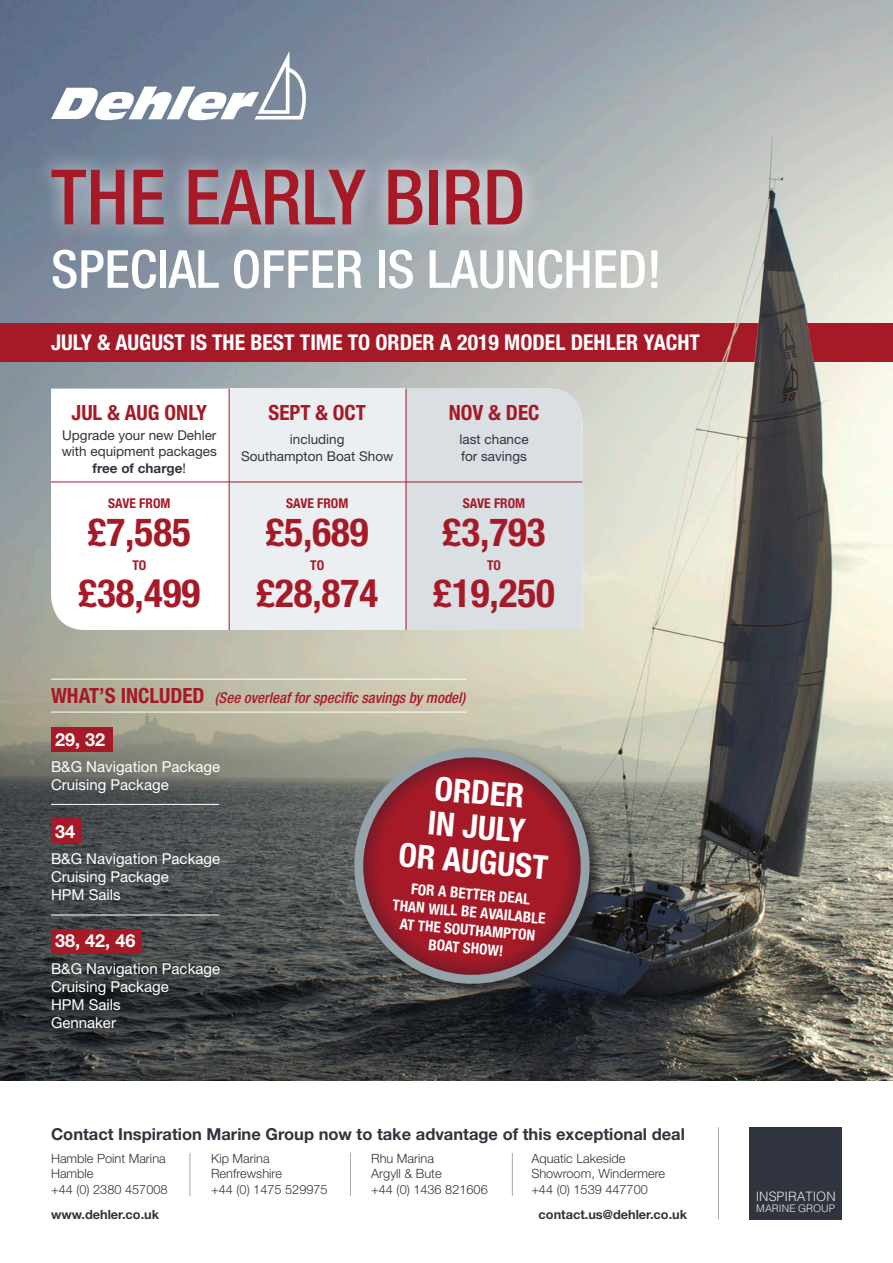
<style>
.page{position:relative;width:893px;height:1263px;background:#fff}
.page>*{position:absolute;margin:0;border:0;box-sizing:border-box;transform-origin:0 0}
.t1{font:500 condensed 76.5px "Helvetica Neue";color:#a61a28}
.t2{font:500 condensed 52.5px "Helvetica Neue";color:#fff}
.t3{font:700 condensed 39px "Helvetica Neue";color:#a61a28}
.t4{font:700 condensed 33px/34.5px "Helvetica Neue";color:#fff;text-align:center}
.t5{font:700 condensed 21.75px "Helvetica Neue";color:#fff}
.t6{font:700 condensed 21px "Helvetica Neue";color:#a61a28}
.t7{font:700 18px "Helvetica Neue";color:#fff}
.t8{font:700 16.5px "Helvetica Neue";color:#30343e}
.t9{font:15px/18px "Helvetica Neue";color:#fff}
.t10{font:700 condensed 15px/18px "Helvetica Neue";color:#fff;text-align:center}
.t11{font:italic 500 condensed 15px "Helvetica Neue";color:#a61a28}
.t12{font:13.5px/16.2px "Helvetica Neue";color:#30343e;text-align:center}
.t13{font:700 condensed 13.5px "Helvetica Neue";color:#a61a28}
.t14{font:300 13.05px "Helvetica";color:#e6e7e9}
.t15{font:300 12.75px/15.3px "Helvetica Neue";color:#30343e}
.t16{font:700 12.75px "Helvetica Neue";color:#30343e}
.t17{font:300 10.35px "Helvetica";color:#e6e7e9}
.s1{font-weight:700}
.s2{font-weight:700;font-style:normal;font-size:21px}
</style>
<div class="page">
<img style="left:0;top:0;width:710px;height:1081px">
<div style="left:0;top:323px;width:893px;height:39px;background:#a61a28"></div>
<hr style="left:51px;top:712px;width:415px;height:1px;background:#fff">
<hr style="left:51px;top:679px;width:415px;height:1px;background:#fff">
<div style="left:51px;top:728px;width:61px;height:24px;background:#a61a28"></div>
<div style="left:51px;top:819px;width:31px;height:24px;background:#a61a28"></div>
<div style="left:51px;top:929px;width:90px;height:25px;background:#a61a28"></div>
<hr style="left:51px;top:804px;width:168px;height:1px;background:#fff">
<hr style="left:51px;top:915px;width:168px;height:1px;background:#fff">
<svg style="left:51px;top:389px;width:178px;height:241px"></svg>
<div style="left:229px;top:389px;width:177px;height:241px;background:#eceff1"></div>
<div style="left:407px;top:389px;width:176px;height:241px;background:#dadfe4"></div>
<hr style="left:51px;top:482px;width:532px;height:1px;background:#a61a28">
<hr style="left:229px;top:389px;width:1px;height:241px;background:#a61a28">
<hr style="left:406px;top:389px;width:1px;height:241px;background:#a61a28">
<div style="left:34px;top:151px;width:507px;height:92px;background:#fff;opacity:.75"></div>
<svg style="left:51px;top:51px;width:255px;height:69px"></svg>
<div style="left:351px;top:745px;width:254px;height:254px;background:#231f20;opacity:.75"></div>
<svg style="left:349px;top:743px;width:246px;height:246px;background:#6c706c"></svg>
<svg style="left:358px;top:753px;width:227px;height:226px;background:#943640"></svg>
<img style="left:710px;top:0;width:183px;height:1081px">
<img style="left:710px;top:323px;width:38px;height:39px">
<div style="left:750px;top:1127px;width:92px;height:92px;background:#30343e"></div>
<hr style="left:512px;top:1153px;width:1px;height:43px;background:#a8a9ad">
<hr style="left:350px;top:1153px;width:1px;height:43px;background:#a8a9ad">
<hr style="left:190px;top:1153px;width:1px;height:43px;background:#a8a9ad">
<hr style="left:718px;top:1127px;width:1px;height:92px;background:#a8a9ad">
<p class="t1" style="left:51px;top:152px;width:476px">THE EARLY BIRD</p>
<p class="t2" style="left:51px;top:238px;width:612px">SPECIAL OFFER IS LAUNCHED!</p>
<p class="t5" style="left:51px;top:329px;width:650px">JULY &amp; AUGUST IS THE BEST TIME TO ORDER A 2019 MODEL DEHLER YACHT</p>
<p class="t6" style="left:72px;top:400px;width:137px">JUL &amp; AUG ONLY</p>
<p class="t12" style="left:62px;top:427px;width:157px">Upgrade your new Dehler with equipment packages <span class="s1">free of charge</span>!</p>
<p class="t6" style="left:268px;top:400px;width:99px">SEPT &amp; OCT</p>
<p class="t12" style="left:241px;top:431px;width:154px">including<br>Southampton Boat Show</p>
<p class="t6" style="left:449px;top:400px;width:92px">NOV &amp; DEC</p>
<p class="t12" style="left:460px;top:431px;width:71px;text-align:left">last chance for savings</p>
<p class="t13" style="left:108px;top:495px;width:64px">SAVE FROM</p>
<p class="t13" style="left:286px;top:495px;width:64px">SAVE FROM</p>
<p class="t13" style="left:463px;top:495px;width:64px">SAVE FROM</p>
<p class="t3" style="left:88px;top:508px;width:104px">£7,585</p>
<p class="t3" style="left:266px;top:508px;width:104px">£5,689</p>
<p class="t3" style="left:443px;top:508px;width:104px">£3,793</p>
<p class="t3" style="left:78px;top:570px;width:123px">£38,499</p>
<p class="t3" style="left:256px;top:570px;width:123px">£28,874</p>
<p class="t3" style="left:433px;top:570px;width:123px">£19,250</p>
<p class="t13" style="left:132px;top:557px;width:15px">TO</p>
<p class="t13" style="left:310px;top:557px;width:15px">TO</p>
<p class="t13" style="left:487px;top:557px;width:15px">TO</p>
<p class="t11" style="left:51px;top:689px;width:416px"><span class="s2">WHAT’S INCLUDED</span> (See overleaf for specific savings by model)</p>
<p class="t7" style="left:55px;top:728px;width:52px">29, 32</p>
<p class="t9" style="left:51px;top:758px;width:171px">B&amp;G Navigation Package<br>Cruising Package</p>
<p class="t7" style="left:55px;top:820px;width:22px">34</p>
<p class="t9" style="left:51px;top:849px;width:171px">B&amp;G Navigation Package<br>Cruising Package<br>HPM Sails</p>
<p class="t7" style="left:55px;top:930px;width:82px">38, 42, 46</p>
<p class="t9" style="left:51px;top:959px;width:171px">B&amp;G Navigation Package<br>Cruising Package<br>HPM Sails<br>Gennaker</p>
<p class="t4" style="left:406px;top:768px;width:151px;rotate:5deg">ORDER<br>IN JULY<br>OR AUGUST</p>
<p class="t10" style="left:395px;top:878px;width:155px;rotate:5deg">FOR A BETTER DEAL<br>THAN WILL BE AVAILABLE<br>AT THE SOUTHAMPTON<br>BOAT SHOW!</p>
<p class="t8" style="left:51px;top:1123px;width:635px">Contact Inspiration Marine Group now to take advantage of this exceptional deal</p>
<p class="t15" style="left:51px;top:1150px;width:118px">Hamble Point Marina<br>Hamble<br>+44 (0) 2380 457008</p>
<p class="t15" style="left:211px;top:1150px;width:118px">Kip Marina<br>Renfrewshire<br>+44 (0) 1475 529975</p>
<p class="t15" style="left:371px;top:1150px;width:118px">Rhu Marina<br>Argyll &amp; Bute<br>+44 (0) 1436 821606</p>
<p class="t15" style="left:531px;top:1150px;width:135px">Aquatic Lakeside<br>Showroom, Windermere +44 (0) 1539 447700</p>
<p class="t16" style="left:51px;top:1207px;width:110px">www.dehler.co.uk</p>
<p class="t16" style="left:539px;top:1207px;width:150px">contact.us@dehler.co.uk</p>
<p class="t14" style="left:756px;top:1185px;width:82px">INSPIRATION</p>
<p class="t17" style="left:756px;top:1200px;width:80px">MARINE GROUP</p>
</div>
